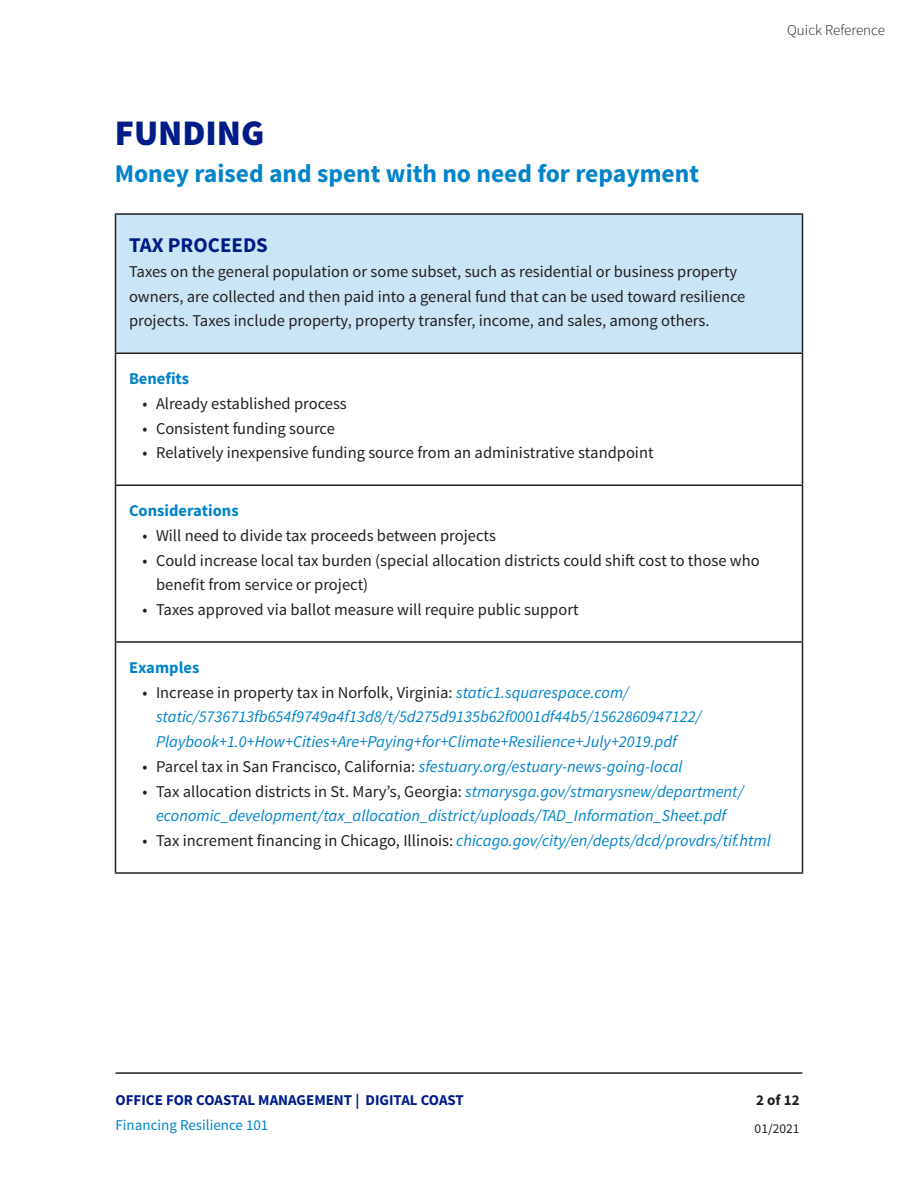
<style>
.page{position:relative;width:918px;height:1188px;background:#fff}
.page>*{position:absolute;margin:0;border:0;box-sizing:border-box;transform-origin:0 0}
.t1{font:900 36px "Source Sans Pro";color:#001c88}
.t2{font:700 25.5px "Source Sans Pro";color:#0083ca}
.t3{font:700 21px "Source Sans Pro";color:#001c88}
.t4{font:16.5px/24.8px "Source Sans Pro";color:#231f20}
.t5{font:italic 16.5px/24.8px "Source Sans Pro";color:#0083ca}
.t6{font:700 16.5px "Source Sans Pro";color:#0083ca}
.t7{font:700 15px "Source Sans Pro";color:#001c88}
.t8{font:15px "Source Sans Pro";color:#0083ca}
.t9{font:300 15px "Source Sans Pro";color:#231f20}
.t10{font:700 15px "Source Sans Pro";color:#231f20}
.t11{font:13.5px "Source Sans Pro";color:#231f20}
.s1{font-style:normal;color:#231f20}
</style>
<div class="page">
<hr style="left:116px;top:1072px;width:686px;height:2px;background:#231f20">
<div style="left:116px;top:214px;width:686px;height:139px;background:#cae5f5"></div>
<hr style="left:115px;top:213px;width:688px;height:2px;background:#231f20">
<hr style="left:115px;top:215px;width:1px;height:137px;background:#231f20">
<hr style="left:802px;top:215px;width:1px;height:137px;background:#231f20">
<hr style="left:115px;top:352px;width:688px;height:2px;background:#231f20">
<hr style="left:115px;top:354px;width:1px;height:130px;background:#231f20">
<hr style="left:802px;top:354px;width:1px;height:130px;background:#231f20">
<hr style="left:115px;top:484px;width:688px;height:2px;background:#231f20">
<hr style="left:115px;top:486px;width:1px;height:155px;background:#231f20">
<hr style="left:802px;top:486px;width:1px;height:155px;background:#231f20">
<hr style="left:115px;top:641px;width:688px;height:2px;background:#231f20">
<hr style="left:115px;top:643px;width:1px;height:229px;background:#231f20">
<hr style="left:802px;top:643px;width:1px;height:229px;background:#231f20">
<hr style="left:115px;top:872px;width:688px;height:2px;background:#231f20">
<p class="t9" style="left:787px;top:21px;width:99px">Quick Reference</p>
<h1 class="t1" style="left:115px;top:109px;width:151px">FUNDING</h1>
<h2 class="t2" style="left:115px;top:157px;width:586px">Money raised and spent with no need for repayment</h2>
<p class="t3" style="left:129px;top:232px;width:140px">TAX PROCEEDS</p>
<p class="t4" style="left:129px;top:259px;width:618px">Taxes on the general population or some subset, such as residential or business property owners, are collected and then paid into a general fund that can be used toward resilience projects. Taxes include property, property transfer, income, and sales, among others.</p>
<p class="t6" style="left:129px;top:368px;width:62px">Benefits</p>
<p class="t4" style="left:142px;top:391px;width:206px">• Already established process</p>
<p class="t4" style="left:142px;top:416px;width:194px">• Consistent funding source</p>
<p class="t4" style="left:142px;top:441px;width:513px">• Relatively inexpensive funding source from an administrative standpoint</p>
<p class="t6" style="left:129px;top:500px;width:111px">Considerations</p>
<p class="t4" style="left:142px;top:523px;width:355px">• Will need to divide tax proceeds between projects</p>
<p class="t4" style="left:156px;top:548px;width:605px;text-indent:-14px">• Could increase local tax burden (special allocation districts could shift cost to those who benefit from service or project)</p>
<p class="t4" style="left:142px;top:597px;width:438px">• Taxes approved via ballot measure will require public support</p>
<p class="t6" style="left:129px;top:657px;width:72px">Examples</p>
<p class="t5" style="left:156px;top:680px;width:547px;text-indent:-14px"><span class="s1">• Increase in property tax in Norfolk, Virginia:</span> static1.squarespace.com/ static/5736713fb654f9749a4f13d8/t/5d275d9135b62f0001df44b5/1562860947122/<br>Playbook+1.0+How+Cities+Are+Paying+for+Climate+Resilience+July+2019.pdf</p>
<p class="t5" style="left:142px;top:754px;width:542px"><span class="s1">• Parcel tax in San Francisco, California:</span> sfestuary.org/estuary-news-going-local</p>
<p class="t5" style="left:142px;top:779px;width:603px;text-align:center"><span class="s1">• Tax allocation districts in St. Mary’s, Georgia:</span> stmarysga.gov/stmarysnew/department/ economic_development/tax_allocation_district/uploads/TAD_Information_Sheet.pdf</p>
<p class="t5" style="left:142px;top:828px;width:630px"><span class="s1">• Tax increment financing in Chicago, Illinois:</span> chicago.gov/city/en/depts/dcd/provdrs/tif.html</p>
<p class="t7" style="left:116px;top:1090px;width:350px">OFFICE FOR COASTAL MANAGEMENT | DIGITAL COAST</p>
<p class="t8" style="left:116px;top:1115px;width:154px">Financing Resilience 101</p>
<p class="t10" style="left:756px;top:1090px;width:45px">2 of 12</p>
<p class="t11" style="left:755px;top:1120px;width:46px">01/2021</p>
</div>
